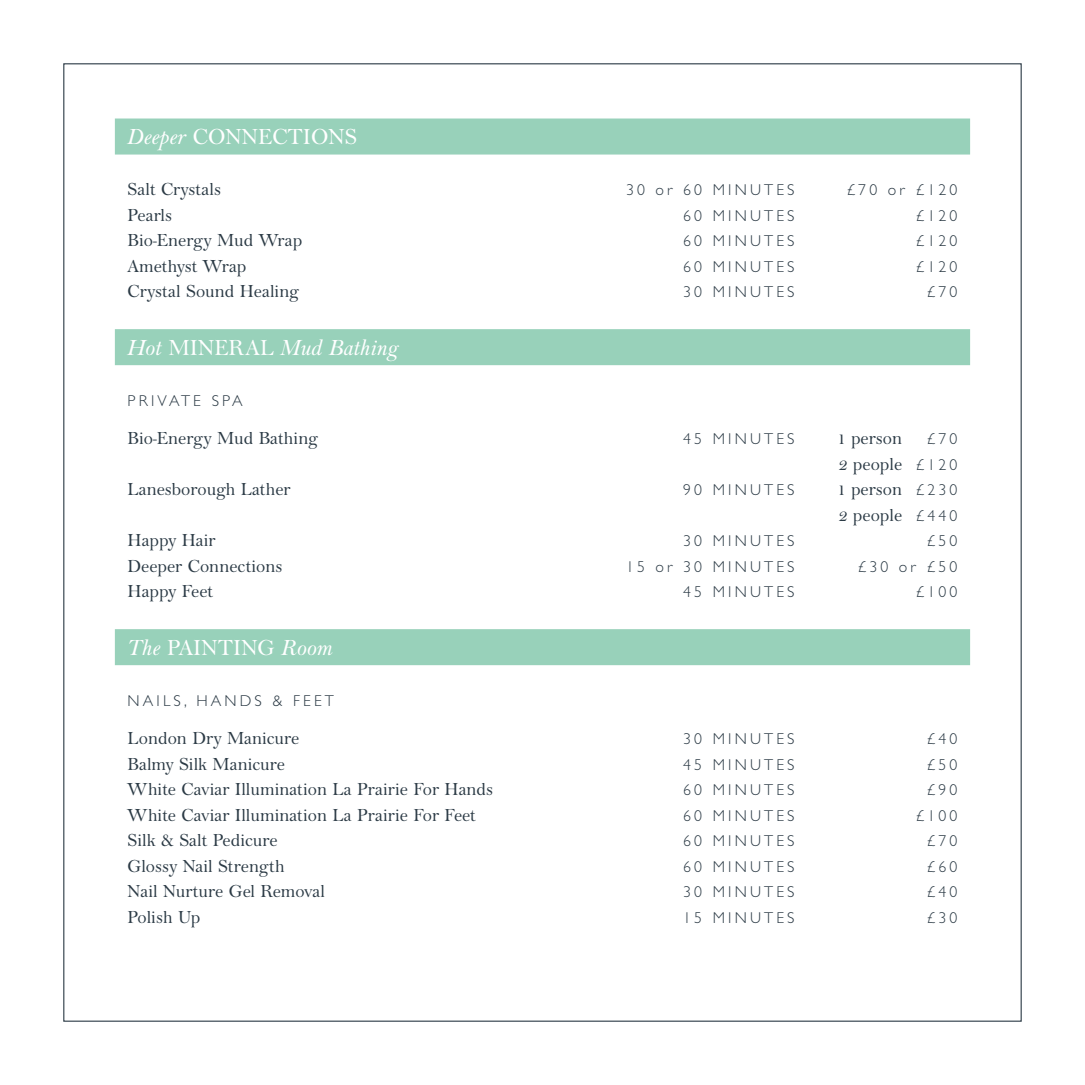
<style>
.page{position:relative;width:1085px;height:1085px;background:#fff}
.page>*{position:absolute;margin:0;border:0;box-sizing:border-box;transform-origin:0 0}
.t1{font:500 22.5px "Bell";color:#fff}
.t2{font:italic 22.5px "Bell";color:#fff}
.t3{font:500 18px/25.4px "Bell";color:#2b3a45}
.t4{font:300 15.75px "Gill Sans";letter-spacing:.2em;color:#2b3a45}
.s1{font-weight:400;font-style:italic}
.s2{font-weight:500;font-style:normal}
.s3{font-family:"Gill Sans";font-weight:300;font-size:15.75px}
</style>
<div class="page">
<div style="left:63px;top:63px;width:958px;height:958px;background:#fff;border:1px solid #2b3a45"></div>
<div style="left:115px;top:118px;width:854px;height:36px;background:#98d1ba"></div>
<div style="left:115px;top:329px;width:854px;height:36px;background:#98d1ba"></div>
<div style="left:115px;top:629px;width:854px;height:36px;background:#98d1ba"></div>
<p class="t1" style="left:128px;top:124px;width:231px"><span class="s1">Deeper</span> CONNECTIONS</p>
<p class="t3" style="left:128px;top:177px;width:95px">Salt Crystals</p>
<p class="t4" style="left:626px;top:181px;width:170px">30 or 60 MINUTES</p>
<p class="t4" style="left:846px;top:181px;width:112px">£70 or £120</p>
<p class="t3" style="left:128px;top:202px;width:46px">Pearls</p>
<p class="t4" style="left:683px;top:206px;width:113px">60 MINUTES</p>
<p class="t4" style="left:915px;top:206px;width:43px">£120</p>
<p class="t3" style="left:128px;top:228px;width:176px">Bio-Energy Mud Wrap</p>
<p class="t4" style="left:683px;top:232px;width:113px">60 MINUTES</p>
<p class="t4" style="left:915px;top:232px;width:43px">£120</p>
<p class="t3" style="left:128px;top:254px;width:120px">Amethyst Wrap</p>
<p class="t4" style="left:683px;top:257px;width:113px">60 MINUTES</p>
<p class="t4" style="left:915px;top:257px;width:43px">£120</p>
<p class="t3" style="left:128px;top:279px;width:172px">Crystal Sound Healing</p>
<p class="t4" style="left:683px;top:283px;width:113px">30 MINUTES</p>
<p class="t4" style="left:926px;top:283px;width:32px">£70</p>
<p class="t2" style="left:128px;top:335px;width:272px">Hot <span class="s2">MINERAL</span> Mud Bathing</p>
<p class="t4" style="left:128px;top:391px;width:116px">PRIVATE SPA</p>
<p class="t3" style="left:128px;top:426px;width:191px">Bio-Energy Mud Bathing</p>
<p class="t4" style="left:683px;top:430px;width:113px">45 MINUTES</p>
<p class="t3" style="left:837px;top:426px;width:66px">1 person</p>
<p class="t4" style="left:926px;top:430px;width:32px">£70</p>
<p class="t3" style="left:839px;top:451px;width:120px">2 people <span class="s3">£ 1 2 0</span></p>
<p class="t3" style="left:128px;top:477px;width:164px">Lanesborough Lather</p>
<p class="t4" style="left:683px;top:481px;width:113px">90 MINUTES</p>
<p class="t3" style="left:837px;top:477px;width:121px">1 person <span class="s3">£ 2 3 0<br></span>2 people <span class="s3">£ 4 4 0</span></p>
<p class="t3" style="left:128px;top:528px;width:89px">Happy Hair</p>
<p class="t4" style="left:683px;top:532px;width:113px">30 MINUTES</p>
<p class="t4" style="left:926px;top:532px;width:32px">£50</p>
<p class="t3" style="left:128px;top:553px;width:156px">Deeper Connections</p>
<p class="t4" style="left:626px;top:557px;width:170px">15 or 30 MINUTES</p>
<p class="t4" style="left:857px;top:557px;width:101px">£30 or £50</p>
<p class="t3" style="left:128px;top:579px;width:87px">Happy Feet</p>
<p class="t4" style="left:683px;top:583px;width:113px">45 MINUTES</p>
<p class="t4" style="left:915px;top:583px;width:43px">£100</p>
<p class="t1" style="left:128px;top:635px;width:207px"><span class="s1">The</span> PAINTING <span class="s1">Room</span></p>
<p class="t4" style="left:128px;top:691px;width:208px">NAILS, HANDS &amp; FEET</p>
<p class="t3" style="left:128px;top:726px;width:173px">London Dry Manicure</p>
<p class="t4" style="left:683px;top:729px;width:113px">30 MINUTES</p>
<p class="t4" style="left:926px;top:729px;width:32px">£40</p>
<p class="t3" style="left:128px;top:751px;width:159px">Balmy Silk Manicure</p>
<p class="t4" style="left:683px;top:755px;width:113px">45 MINUTES</p>
<p class="t4" style="left:926px;top:755px;width:32px">£50</p>
<p class="t3" style="left:128px;top:777px;width:367px">White Caviar Illumination La Prairie For Hands</p>
<p class="t4" style="left:683px;top:780px;width:113px">60 MINUTES</p>
<p class="t4" style="left:926px;top:780px;width:32px">£90</p>
<p class="t3" style="left:128px;top:802px;width:350px">White Caviar Illumination La Prairie For Feet</p>
<p class="t4" style="left:683px;top:806px;width:113px">60 MINUTES</p>
<p class="t4" style="left:915px;top:806px;width:43px">£100</p>
<p class="t3" style="left:128px;top:828px;width:151px">Silk &amp; Salt Pedicure</p>
<p class="t4" style="left:683px;top:831px;width:113px">60 MINUTES</p>
<p class="t4" style="left:926px;top:831px;width:32px">£70</p>
<p class="t3" style="left:128px;top:853px;width:158px">Glossy Nail Strength</p>
<p class="t4" style="left:683px;top:857px;width:113px">60 MINUTES</p>
<p class="t4" style="left:926px;top:857px;width:32px">£60</p>
<p class="t3" style="left:128px;top:879px;width:199px">Nail Nurture Gel Removal</p>
<p class="t4" style="left:683px;top:882px;width:113px">30 MINUTES</p>
<p class="t4" style="left:926px;top:882px;width:32px">£40</p>
<p class="t3" style="left:128px;top:904px;width:74px">Polish Up</p>
<p class="t4" style="left:683px;top:908px;width:113px">15 MINUTES</p>
<p class="t4" style="left:926px;top:908px;width:32px">£30</p>
</div>
